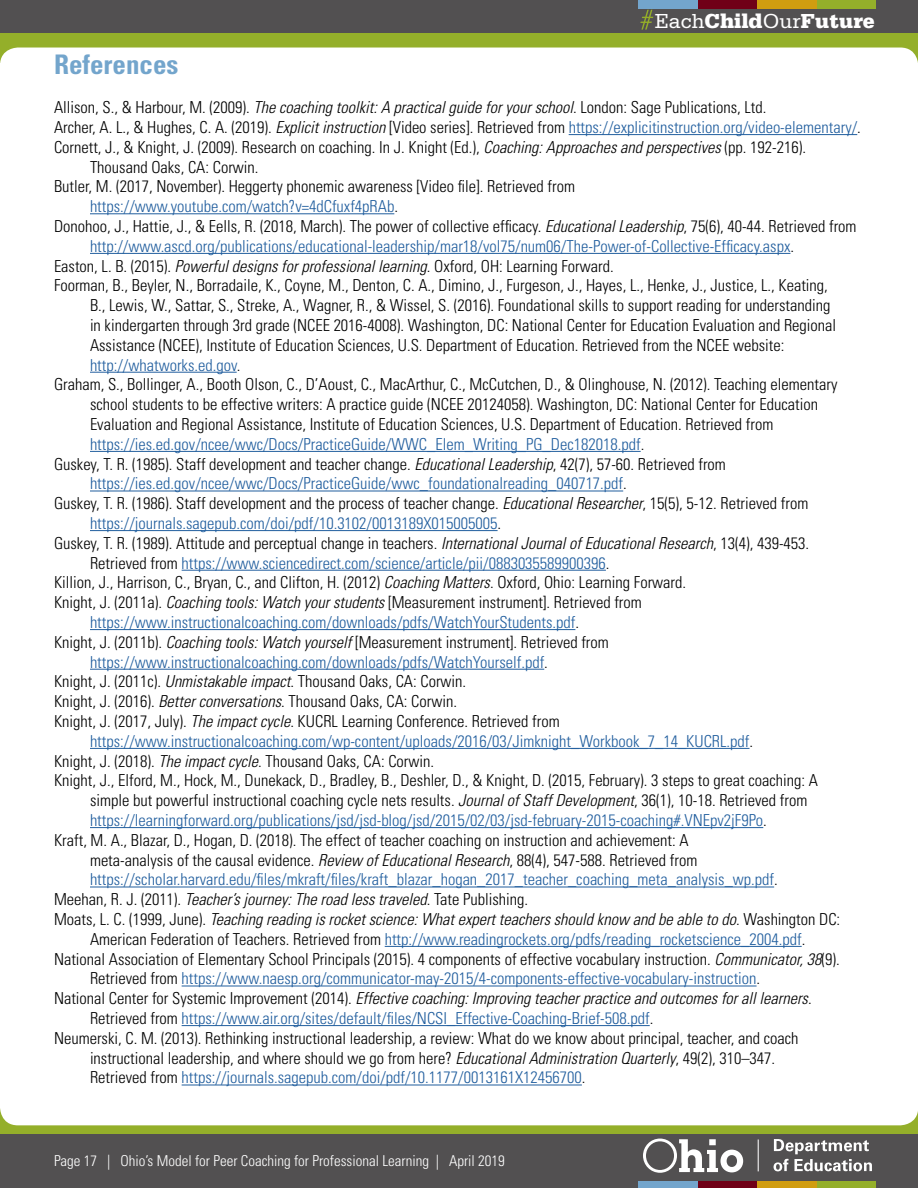
<style>
.page{position:relative;width:918px;height:1188px;background:#fff}
.page>*{position:absolute;margin:0;border:0;box-sizing:border-box;transform-origin:0 0}
.t1{font:700 condensed 27px "Univers LT Std";color:#73a5cc}
.t2{font:900 21.45px "Serifa Std";color:#fff}
.t3{font:300 condensed 16.5px/19.8px "Univers LT Std";color:#000}
.t4{font:300 condensed 16.5px/19.8px "Univers LT Std";color:#215e9e}
.t5{font:italic 300 condensed 16.5px "Univers LT Std";color:#000}
.t6{font:300 condensed 15px "Univers LT Std";color:#fff}
.s1{font-weight:400}
.s2{font-style:italic}
.s3{color:#215e9e}
.s4{color:#000}
.s5{font-style:italic;color:#000}
.s6{font-style:normal}
</style>
<div class="page">
<div style="left:0;top:1115px;width:918px;height:73px;background:#525051"></div>
<div style="left:0;top:0;width:918px;height:36px;background:#525051"></div>
<div style="left:0;top:33px;width:918px;height:30px;background:#94af2a"></div>
<div style="left:0;top:1105px;width:918px;height:29px;background:#94af2a"></div>
<div style="left:816px;top:0;width:60px;height:8px;background:#94af2a"></div>
<div style="left:757px;top:0;width:59px;height:8px;background:#d19d10"></div>
<div style="left:698px;top:0;width:59px;height:8px;background:#700017"></div>
<div style="left:639px;top:0;width:59px;height:8px;background:#73a5cc"></div>
<svg style="left:640px;top:10px;width:13px;height:20px"></svg>
<div style="left:816px;top:1181px;width:60px;height:7px;background:#94af2a"></div>
<div style="left:757px;top:1181px;width:59px;height:7px;background:#d19d10"></div>
<div style="left:698px;top:1181px;width:59px;height:7px;background:#700017"></div>
<div style="left:639px;top:1181px;width:59px;height:7px;background:#73a5cc"></div>
<svg style="left:643px;top:1139px;width:100px;height:34px"></svg>
<hr style="left:758px;top:1139px;width:1px;height:32px;background:#fff">
<svg style="left:774px;top:1139px;width:98px;height:32px"></svg>
<div style="left:0;top:48px;width:918px;height:1077px;background:#fff;border-radius:18px"></div>
<hr style="left:569px;top:134px;width:288px;height:1px;background:#215e9e">
<hr style="left:90px;top:213px;width:304px;height:1px;background:#215e9e">
<hr style="left:90px;top:253px;width:700px;height:1px;background:#215e9e">
<hr style="left:90px;top:372px;width:147px;height:1px;background:#215e9e">
<hr style="left:90px;top:451px;width:551px;height:1px;background:#215e9e">
<hr style="left:90px;top:491px;width:533px;height:1px;background:#215e9e">
<hr style="left:90px;top:530px;width:408px;height:1px;background:#215e9e">
<hr style="left:182px;top:570px;width:424px;height:1px;background:#215e9e">
<hr style="left:90px;top:629px;width:485px;height:1px;background:#215e9e">
<hr style="left:90px;top:669px;width:454px;height:1px;background:#215e9e">
<hr style="left:90px;top:748px;width:659px;height:1px;background:#215e9e">
<hr style="left:90px;top:827px;width:673px;height:1px;background:#215e9e">
<hr style="left:90px;top:887px;width:684px;height:1px;background:#215e9e">
<hr style="left:385px;top:946px;width:417px;height:1px;background:#215e9e">
<hr style="left:182px;top:986px;width:575px;height:1px;background:#215e9e">
<hr style="left:182px;top:1025px;width:468px;height:1px;background:#215e9e">
<hr style="left:182px;top:1085px;width:400px;height:1px;background:#215e9e">
<h2 class="t2" style="left:655px;top:8px;width:222px"><span class="s1">Each</span>Child<span class="s1">Our</span>Future</h2>
<p class="t1" style="left:54px;top:47px;width:126px">References</p>
<p class="t3" style="left:54px;top:97px;width:714px">Allison, S., &amp; Harbour, M. (2009). <span class="s2">The coaching toolkit: A practical guide for your school</span>. London: Sage Publications, Ltd.</p>
<p class="t3" style="left:54px;top:117px;width:808px">Archer, A. L., &amp; Hughes, C. A. (2019). <span class="s2">Explicit instruction</span> [Video series]. Retrieved from <span class="s3">https://explicitinstruction.org/video-elementary/</span>.</p>
<p class="t3" style="left:90px;top:137px;width:718px;text-indent:-36px">Cornett, J., &amp; Knight, J. (2009). Research on coaching. In J. Knight (Ed.), <span class="s2">Coaching: Approaches and perspectives</span> (pp. 192-216).<br>Thousand Oaks, CA: Corwin.</p>
<p class="t3" style="left:54px;top:177px;width:523px">Butler, M. (2017, November). Heggerty phonemic awareness [Video file]. Retrieved from</p>
<p class="t4" style="left:90px;top:196px;width:309px">https://www.youtube.com/watch?v=4dCfuxf4pRAb<span class="s4">.</span></p>
<p class="t4" style="left:90px;top:216px;width:768px;text-indent:-36px"><span class="s4">Donohoo, J., Hattie, J., &amp; Eells, R. (2018, March). The power of collective efficacy.</span> <span class="s5">Educational Leadership</span><span class="s4">, 75(6), 40-44. Retrieved from </span>http://www.ascd.org/publications/educational-leadership/mar18/vol75/num06/The-Power-of-Collective-Efficacy.aspx<span class="s4">.</span></p>
<p class="t3" style="left:54px;top:256px;width:561px">Easton, L. B. (2015). <span class="s2">Powerful designs for professional learning</span>. Oxford, OH: Learning Forward.</p>
<p class="t3" style="left:90px;top:276px;width:748px;text-indent:-36px">Foorman, B., Beyler, N., Borradaile, K., Coyne, M., Denton, C. A., Dimino, J., Furgeson, J., Hayes, L., Henke, J., Justice, L., Keating, B., Lewis, W., Sattar, S., Streke, A., Wagner, R., &amp; Wissel, S. (2016). Foundational skills to support reading for understanding in kindergarten through 3rd grade (NCEE 2016-4008). Washington, DC: National Center for Education Evaluation and Regional Assistance (NCEE), Institute of Education Sciences, U.S. Department of Education. Retrieved from the NCEE website: <span class="s3">http://whatworks.ed.gov</span>.</p>
<p class="t3" style="left:90px;top:375px;width:749px;text-indent:-36px">Graham, S., Bollinger, A., Booth Olson, C., D’Aoust, C., MacArthur, C., McCutchen, D., &amp; Olinghouse, N. (2012). Teaching elementary school students to be effective writers: A practice guide (NCEE 20124058). Washington, DC: National Center for Education Evaluation and Regional Assistance, Institute of Education Sciences, U.S. Department of Education. Retrieved from <span class="s3">https://ies.ed.gov/ncee/wwc/Docs/PracticeGuide/WWC_Elem_Writing_PG_Dec182018.pdf</span>.</p>
<p class="t4" style="left:90px;top:454px;width:637px;text-indent:-36px"><span class="s4">Guskey, T. R. (1985). Staff development and teacher change.</span> <span class="s5">Educational Leadership</span><span class="s4">, 42(7), 57-60. Retrieved from </span>https://ies.ed.gov/ncee/wwc/Docs/PracticeGuide/wwc_foundationalreading_040717.pdf<span class="s4">.</span></p>
<p class="t3" style="left:90px;top:493px;width:720px;text-indent:-36px">Guskey, T. R. (1986). Staff development and the process of teacher change. <span class="s2">Educational Researcher</span>, 15(5), 5-12. Retrieved from <span class="s3">https://journals.sagepub.com/doi/pdf/10.3102/0013189X015005005</span>.</p>
<p class="t3" style="left:90px;top:533px;width:721px;text-indent:-36px">Guskey, T. R. (1989). Attitude and perceptual change in teachers. <span class="s2">International Journal of Educational Research</span>, 13(4), 439-453.<br>Retrieved from <span class="s3">https://www.sciencedirect.com/science/article/pii/0883035589900396</span>.</p>
<p class="t3" style="left:54px;top:573px;width:634px">Killion, J., Harrison, C., Bryan, C., and Clifton, H. (2012) <span class="s2">Coaching Matters</span>. Oxford, Ohio: Learning Forward.</p>
<p class="t4" style="left:90px;top:592px;width:553px;text-indent:-36px"><span class="s4">Knight, J. (2011a).</span> <span class="s5">Coaching tools: Watch your students</span> <span class="s4">[Measurement instrument]. Retrieved from </span>https://www.instructionalcoaching.com/downloads/pdfs/WatchYourStudents.pdf<span class="s4">.</span></p>
<p class="t4" style="left:90px;top:632px;width:520px;text-indent:-36px"><span class="s4">Knight, J. (2011b).</span> <span class="s5">Coaching tools: Watch yourself</span> <span class="s4">[Measurement instrument]. Retrieved from </span>https://www.instructionalcoaching.com/downloads/pdfs/WatchYourself.pdf<span class="s4">.</span></p>
<p class="t3" style="left:54px;top:672px;width:414px">Knight, J. (2011c). <span class="s2">Unmistakable impact</span>. Thousand Oaks, CA: Corwin.</p>
<p class="t3" style="left:54px;top:691px;width:405px">Knight, J. (2016). <span class="s2">Better conversations</span>. Thousand Oaks, CA: Corwin.</p>
<p class="t4" style="left:90px;top:711px;width:665px;text-indent:-36px"><span class="s4">Knight, J. (2017, July).</span> <span class="s5">The impact cycle</span><span class="s4">. KUCRL Learning Conference. Retrieved from </span>https://www.instructionalcoaching.com/wp-content/uploads/2016/03/Jimknight_Workbook_7_14_KUCRL.pdf<span class="s4">.</span></p>
<p class="t3" style="left:54px;top:751px;width:382px">Knight, J. (2018). <span class="s2">The impact cycle</span>. Thousand Oaks, CA: Corwin.</p>
<p class="t3" style="left:90px;top:771px;width:729px;text-indent:-36px">Knight, J., Elford, M., Hock, M., Dunekack, D., Bradley, B., Deshler, D., &amp; Knight, D. (2015, February). 3 steps to great coaching: A simple but powerful instructional coaching cycle nets results. <span class="s2">Journal of Staff Development</span>, 36(1), 10-18. Retrieved from <span class="s3">https://learningforward.org/publications/jsd/jsd-blog/jsd/2015/02/03/jsd-february-2015-coaching#.VNEpv2jF9Po</span>.</p>
<p class="t3" style="left:90px;top:830px;width:689px;text-indent:-36px">Kraft, M. A., Blazar, D., Hogan, D. (2018). The effect of teacher coaching on instruction and achievement: A<br>meta-analysis of the causal evidence. <span class="s2">Review of Educational Research</span>, 88(4), 547-588. Retrieved from <span class="s3">https://scholar.harvard.edu/files/mkraft/files/kraft_blazar_hogan_2017_teacher_coaching_meta_analysis_wp.pdf</span>.</p>
<p class="t5" style="left:54px;top:889px;width:476px"><span class="s6">Meehan, R. J. (2011).</span> Teacher’s journey: The road less traveled<span class="s6">. Tate Publishing.</span></p>
<p class="t3" style="left:54px;top:909px;width:788px;text-align:center">Moats, L. C. (1999, June). <span class="s2">Teaching reading is rocket science: What expert teachers should know and be able to do</span>. Washington DC:<br>American Federation of Teachers. Retrieved from <span class="s3">http://www.readingrockets.org/pdfs/reading_rocketscience_2004.pdf</span>.</p>
<p class="t3" style="left:90px;top:949px;width:751px;text-indent:-36px">National Association of Elementary School Principals (2015). 4 components of effective vocabulary instruction. <span class="s2">Communicator, 38</span>(9).<br>Retrieved from <span class="s3">https://www.naesp.org/communicator-may-2015/4-components-effective-vocabulary-instruction</span>.</p>
<p class="t4" style="left:90px;top:988px;width:723px;text-indent:-36px"><span class="s4">National Center for Systemic Improvement (2014).</span> <span class="s5">Effective coaching: Improving teacher practice and outcomes for all learners</span><span class="s4">.<br>Retrieved from</span> https://www.air.org/sites/default/files/NCSI_Effective-Coaching-Brief-508.pdf<span class="s4">.</span></p>
<p class="t3" style="left:90px;top:1028px;width:710px;text-indent:-36px">Neumerski, C. M. (2013). Rethinking instructional leadership, a review: What do we know about principal, teacher, and coach instructional leadership, and where should we go from here? <span class="s2">Educational Administration Quarterly</span>, 49(2), 310–347.<br>Retrieved from <span class="s3">https://journals.sagepub.com/doi/pdf/10.1177/0013161X12456700</span>.</p>
<p class="t6" style="left:54px;top:1152px;width:452px">Page 17 | Ohio’s Model for Peer Coaching for Professional Learning | April 2019</p>
</div>
